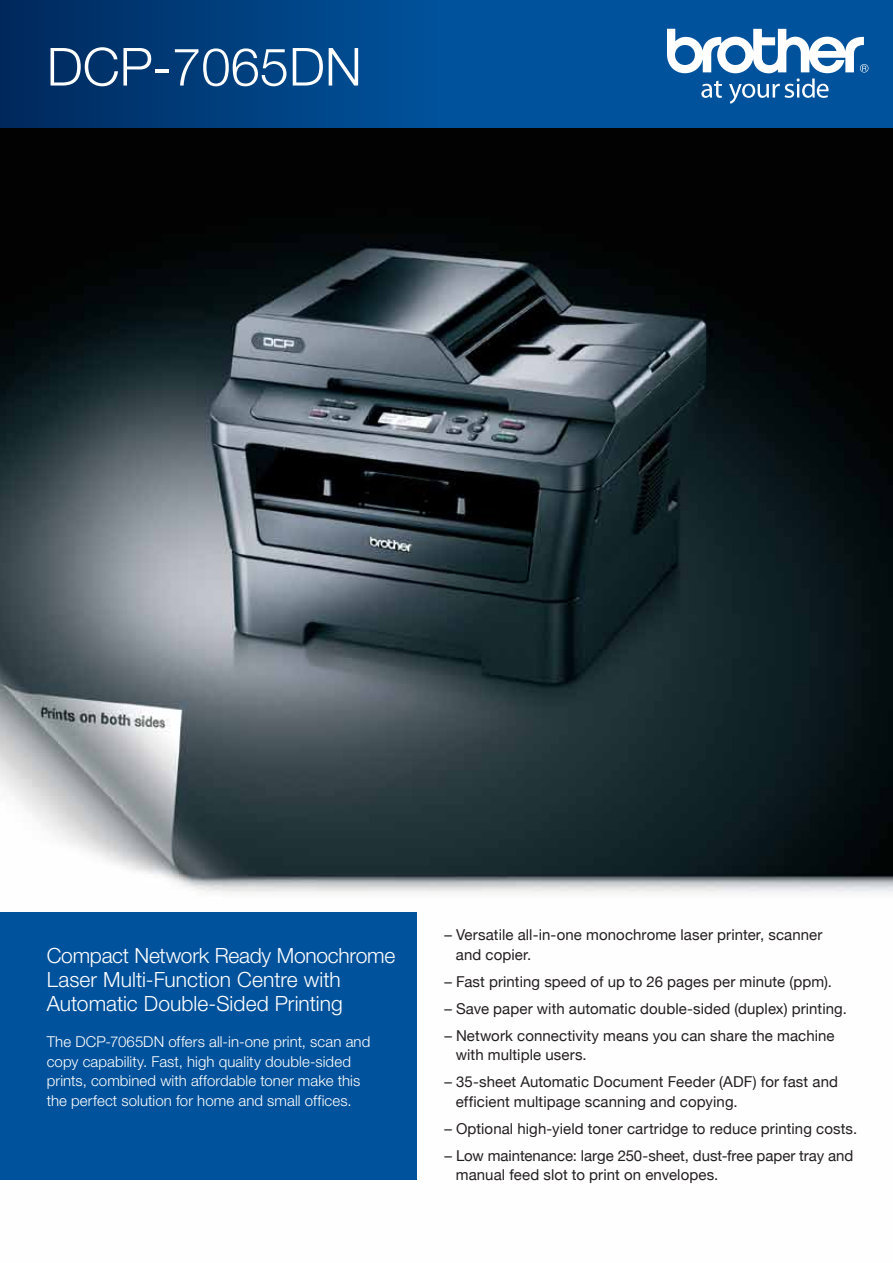
<style>
.page{position:relative;width:893px;height:1263px;background:#fff}
.page>*{position:absolute;margin:0;border:0;box-sizing:border-box;transform-origin:0 0}
.t1{font:300 52.5px "Helvetica Neue";color:#fff}
.t2{font:300 21px/24px "Helvetica Neue";letter-spacing:-.005em;color:#fff}
.t3{font:15px/19.5px "Helvetica Neue";letter-spacing:.005em;color:#231f20}
.t4{font:300 15px/19.5px "Helvetica Neue";letter-spacing:.005em;color:#fff}
</style>
<div class="page">
<img style="left:0;top:127px;width:893px;height:766px">
<div style="left:0;top:912px;width:417px;height:268px;background:#00529c"></div>
<svg style="left:0;top:0;width:893px;height:127px;background:#004689"></svg>
<svg style="left:667px;top:29px;width:201px;height:75px"></svg>
<h1 class="t1" style="left:47px;top:35px;width:317px">DCP-7065DN</h1>
<h2 class="t2" style="left:47px;top:943px;width:350px">Compact Network Ready Monochrome<br>Laser Multi-Function Centre with<br>Automatic Double-Sided Printing</h2>
<p class="t4" style="left:47px;top:1032px;width:325px">The DCP-7065DN offers all-in-one print, scan and copy capability. Fast, high quality double-sided prints, combined with affordable toner make this the perfect solution for home and small offices.</p>
<p class="t3" style="left:456px;top:925px;width:368px;text-indent:-11px">– Versatile all-in-one monochrome laser printer, scanner and copier.</p>
<p class="t3" style="left:444px;top:971px;width:389px">– Fast printing speed of up to 26 pages per minute (ppm).</p>
<p class="t3" style="left:444px;top:998px;width:404px">– Save paper with automatic double-sided (duplex) printing.</p>
<p class="t3" style="left:456px;top:1025px;width:380px;text-indent:-11px">– Network connectivity means you can share the machine with multiple users.</p>
<p class="t3" style="left:456px;top:1072px;width:384px;text-indent:-11px">– 35-sheet Automatic Document Feeder (ADF) for fast and efficient multipage scanning and copying.</p>
<p class="t3" style="left:444px;top:1118px;width:414px">– Optional high-yield toner cartridge to reduce printing costs.</p>
<p class="t3" style="left:456px;top:1145px;width:399px;text-indent:-11px">– Low maintenance: large 250-sheet, dust-free paper tray and manual feed slot to print on envelopes.</p>
</div>
